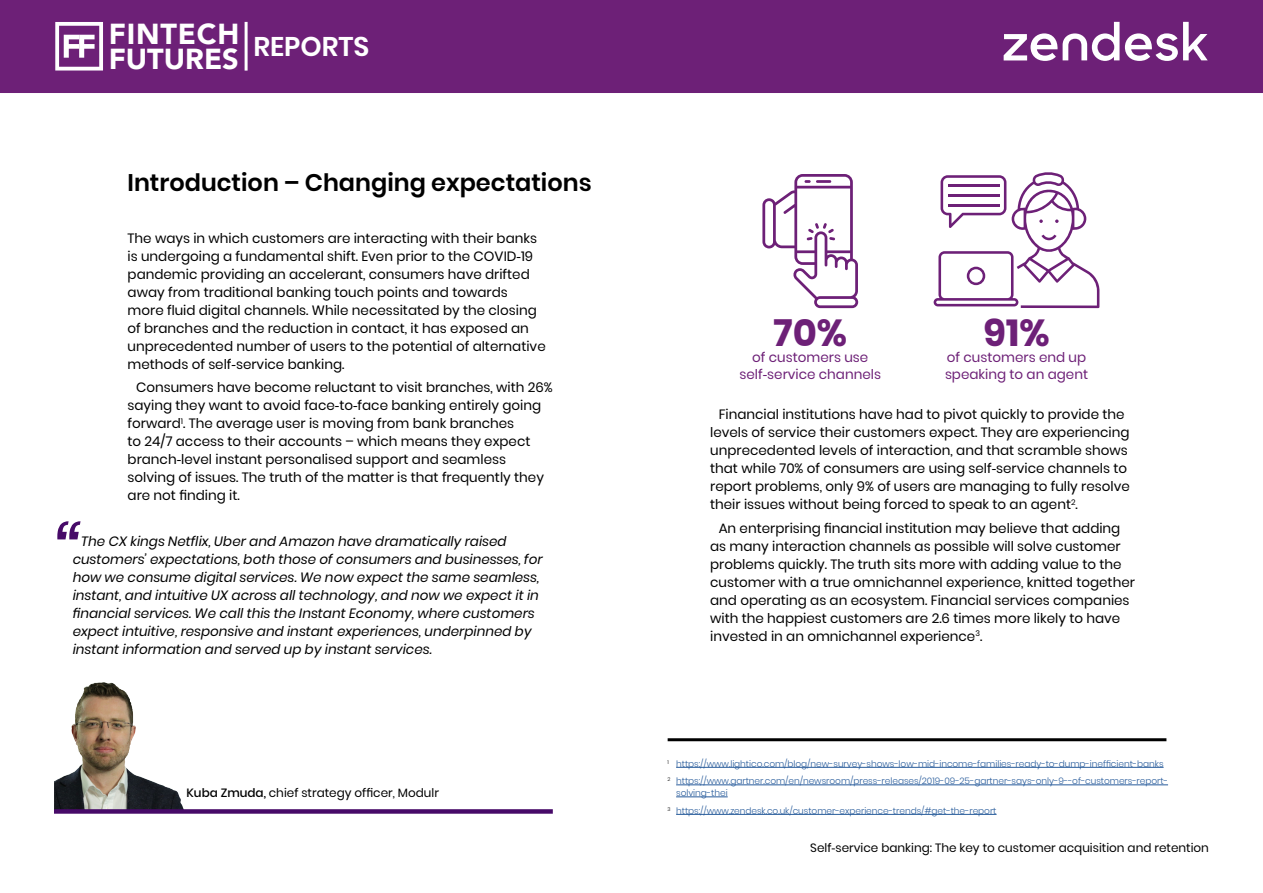
<style>
.page{position:relative;width:1263px;height:893px;background:#fff}
.page>*{position:absolute;margin:0;border:0;box-sizing:border-box;transform-origin:0 0}
.t1{font:italic 88.5px "Poppins";color:#470a68}
.t2{font:700 37.5px "Poppins";color:#6d2077}
.t3{font:900 28.95px "Avenir";letter-spacing:.015em;color:#fff}
.Headlines{font:600 24px "Poppins";color:#000}
.Body_copy{font:13.5px/18px "Poppins";color:#000}
.t4{font:italic 13.5px/18px "Poppins";color:#000}
.t5{font:13.5px/16.2px "Poppins";color:#6d2077;text-align:center}
.t6{font:12px "Poppins";color:#000}
.t7{font:300 9px/12px "Poppins";letter-spacing:-.005em;color:#275b9b}
.s1{font-family:"Arial"}
.s2{font-weight:500}
</style>
<div class="page">
<div style="left:0;top:0;width:1263px;height:93px;background:#6d2077"></div>
<svg style="left:55px;top:22px;width:48px;height:49px"></svg>
<hr style="left:245px;top:22px;width:3px;height:49px;background:#fff">
<svg style="left:1125px;top:22px;width:83px;height:39px"></svg>
<svg style="left:1004px;top:22px;width:115px;height:39px"></svg>
<hr style="left:676px;top:767px;width:487px;height:1px;background:#275b9b">
<hr style="left:676px;top:785px;width:492px;height:1px;background:#275b9b">
<hr style="left:676px;top:797px;width:52px;height:1px;background:#275b9b">
<hr style="left:676px;top:814px;width:320px;height:1px;background:#275b9b">
<hr style="left:668px;top:738px;width:498px;height:3px;background:#000">
<img style="left:54px;top:682px;width:130px;height:127px">
<div style="left:54px;top:809px;width:499px;height:5px;background:#470a68"></div>
<svg style="left:762px;top:174px;width:96px;height:134px"></svg>
<svg style="left:934px;top:172px;width:165px;height:136px"></svg>
<hr style="left:948px;top:184px;width:51px;height:3px;background:#6d2077">
<hr style="left:948px;top:194px;width:51px;height:3px;background:#6d2077">
<hr style="left:948px;top:204px;width:51px;height:2px;background:#6d2077">
<h3 class="t3" style="left:109px;top:9px;width:262px">FINTECH <sub>REPORTS</sub></h3>
<h3 class="t3" style="left:109px;top:35px;width:132px">FUTURES</h3>
<p class="Headlines" style="left:128px;top:168px;width:466px">Introduction – Changing expectations</p>
<p class="Body_copy" style="left:128px;top:229px;width:420px">The ways in which customers are interacting with their banks is undergoing a fundamental shift. Even prior to the COVID<span class="s1">-</span>19 pandemic providing an accelerant, consumers have drifted away from traditional banking touch points and towards more fluid digital channels. While necessitated by the closing of branches and the reduction in contact, it has exposed an unprecedented number of users to the potential of alternative methods of self<span class="s1">-</span>service banking.</p>
<p class="Body_copy" style="left:128px;top:379px;width:427px;text-indent:9px">Consumers have become reluctant to visit branches, with 26% saying they want to avoid face<span class="s1">-</span>to<span class="s1">-</span>face banking entirely going forward<sup>1</sup>. The average user is moving from bank branches<br>to 24/7 access to their accounts – which means they expect branch<span class="s1">-</span>level instant personalised support and seamless solving of issues. The truth of the matter is that frequently they are not finding it.</p>
<p class="t1" style="left:55px;top:509px;width:29px">“</p>
<p class="t4" style="left:73px;top:533px;width:472px;text-indent:9px">The CX kings Netflix, Uber and Amazon have dramatically raised customers’ expectations, both those of consumers and businesses, for how we consume digital services. We now expect the same seamless, instant, and intuitive UX across all technology, and now we expect it in financial services. We call this the Instant Economy, where customers expect intuitive, responsive and instant experiences, underpinned by instant information and served up by instant services.</p>
<p class="t6" style="left:187px;top:785px;width:254px"><span class="s2">Kuba Zmuda,</span> chief strategy officer, Modulr</p>
<p class="t2" style="left:774px;top:311px;width:75px">70%</p>
<p class="t5" style="left:739px;top:350px;width:143px">of customers use self<span class="s1">-</span>service channels</p>
<p class="t2" style="left:983px;top:311px;width:68px">91%</p>
<p class="t5" style="left:945px;top:350px;width:145px;text-align:left">of customers end up speaking to an agent</p>
<p class="Body_copy" style="left:710px;top:406px;width:421px;text-indent:9px">Financial institutions have had to pivot quickly to provide the levels of service their customers expect. They are experiencing unprecedented levels of interaction, and that scramble shows that while 70% of consumers are using self<span class="s1">-</span>service channels to report problems, only 9% of users are managing to fully resolve their issues without being forced to speak to an agent<sup>2</sup>.</p>
<p class="Body_copy" style="left:710px;top:519px;width:426px;text-indent:9px">An enterprising financial institution may believe that adding as many interaction channels as possible will solve customer problems quickly. The truth sits more with adding value to the customer with a true omnichannel experience, knitted together and operating as an ecosystem. Financial services companies with the happiest customers are 2.6 times more likely to have invested in an omnichannel experience<sup>3</sup>.</p>
<p class="t7" style="left:668px;top:757px;width:497px"><sup>1</sup> https://www.lightico.com/blog/new-survey-shows-low-mid-income-families-ready-to-dump-inefficient-banks</p>
<p class="t7" style="left:676px;top:775px;width:494px;text-indent:-9px"><sup>2</sup> https://www.gartner.com/en/newsroom/press-releases/2019-09-25-gartner-says-only-9--of-customers-report&shy;solving-thei</p>
<p class="t7" style="left:668px;top:805px;width:330px"><sup>3</sup> https://www.zendesk.co.uk/customer-experience-trends/#get-the-report</p>
<p class="t6" style="left:810px;top:840px;width:400px">Self<span class="s1">-</span>service banking: The key to customer acquisition and retention</p>
</div>
